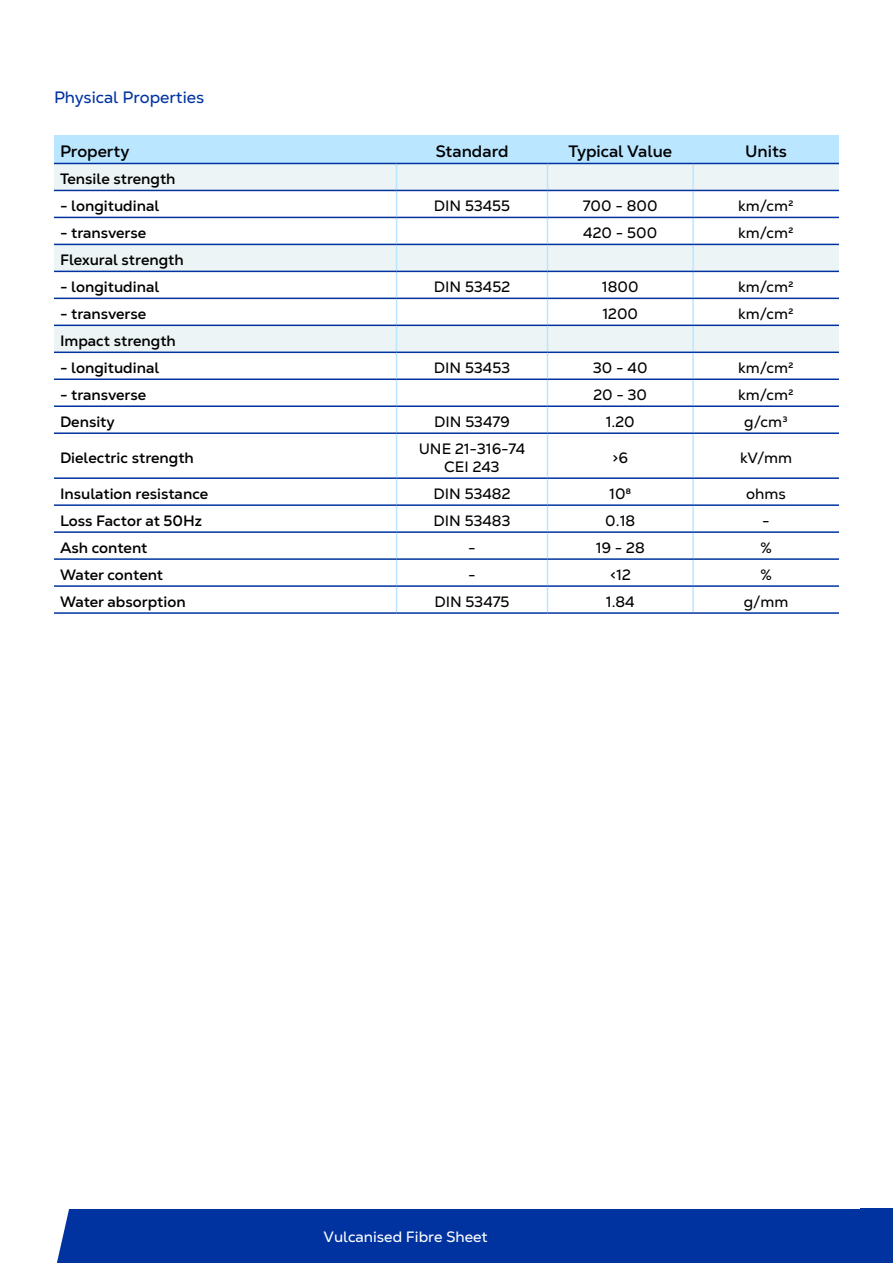
<style>
.page{position:relative;width:893px;height:1263px;background:#fff}
.page>*{position:absolute;margin:0;border:0;box-sizing:border-box;transform-origin:0 0}
.t1{font:700 16.5px "Nexa Text";color:#000}
.t2{font:16.5px "Nexa Text";color:#0033a0}
.t3{font:700 15px "Nexa Text";color:#000}
.t4{font:15px "Nexa Text";color:#000}
.t5{font:15px "Nexa Text";color:#fff}
</style>
<div class="page">
<div style="left:57px;top:1209px;width:804px;height:54px;background:#0033a0"></div>
<div style="left:861px;top:1209px;width:32px;height:54px;background:#0033a0"></div>
<svg style="left:54px;top:135px;width:785px;height:297px"></svg>
<hr style="left:692px;top:407px;width:2px;height:25px;background:#bae6ff">
<hr style="left:396px;top:434px;width:1px;height:43px;background:#bae6ff">
<hr style="left:547px;top:434px;width:1px;height:43px;background:#bae6ff">
<hr style="left:692px;top:434px;width:2px;height:43px;background:#bae6ff">
<hr style="left:692px;top:479px;width:2px;height:25px;background:#bae6ff">
<hr style="left:692px;top:506px;width:2px;height:25px;background:#bae6ff">
<hr style="left:692px;top:533px;width:2px;height:25px;background:#bae6ff">
<hr style="left:692px;top:560px;width:2px;height:25px;background:#bae6ff">
<svg style="left:396px;top:479px;width:1px;height:133px"></svg>
<svg style="left:547px;top:479px;width:1px;height:133px"></svg>
<hr style="left:692px;top:587px;width:2px;height:25px;background:#bae6ff">
<hr style="left:54px;top:163px;width:342px;height:1px;background:#0033a0">
<hr style="left:396px;top:163px;width:151px;height:1px;background:#0033a0">
<hr style="left:547px;top:163px;width:146px;height:1px;background:#0033a0">
<hr style="left:693px;top:163px;width:146px;height:1px;background:#0033a0">
<hr style="left:54px;top:190px;width:342px;height:1px;background:#0033a0">
<hr style="left:396px;top:190px;width:151px;height:1px;background:#0033a0">
<hr style="left:547px;top:190px;width:146px;height:1px;background:#0033a0">
<hr style="left:693px;top:190px;width:146px;height:1px;background:#0033a0">
<hr style="left:54px;top:217px;width:342px;height:1px;background:#0033a0">
<hr style="left:396px;top:217px;width:151px;height:1px;background:#0033a0">
<hr style="left:547px;top:217px;width:146px;height:1px;background:#0033a0">
<hr style="left:693px;top:217px;width:146px;height:1px;background:#0033a0">
<hr style="left:54px;top:244px;width:342px;height:1px;background:#0033a0">
<hr style="left:396px;top:244px;width:151px;height:1px;background:#0033a0">
<hr style="left:547px;top:244px;width:146px;height:1px;background:#0033a0">
<hr style="left:693px;top:244px;width:146px;height:1px;background:#0033a0">
<hr style="left:54px;top:271px;width:342px;height:1px;background:#0033a0">
<hr style="left:396px;top:271px;width:151px;height:1px;background:#0033a0">
<hr style="left:547px;top:271px;width:146px;height:1px;background:#0033a0">
<hr style="left:693px;top:271px;width:146px;height:1px;background:#0033a0">
<hr style="left:54px;top:298px;width:342px;height:1px;background:#0033a0">
<hr style="left:396px;top:298px;width:151px;height:1px;background:#0033a0">
<hr style="left:547px;top:298px;width:146px;height:1px;background:#0033a0">
<hr style="left:693px;top:298px;width:146px;height:1px;background:#0033a0">
<hr style="left:54px;top:325px;width:342px;height:1px;background:#0033a0">
<hr style="left:396px;top:325px;width:151px;height:1px;background:#0033a0">
<hr style="left:547px;top:325px;width:146px;height:1px;background:#0033a0">
<hr style="left:693px;top:325px;width:146px;height:1px;background:#0033a0">
<hr style="left:54px;top:352px;width:342px;height:1px;background:#0033a0">
<hr style="left:396px;top:352px;width:151px;height:1px;background:#0033a0">
<hr style="left:547px;top:352px;width:146px;height:1px;background:#0033a0">
<hr style="left:693px;top:352px;width:146px;height:1px;background:#0033a0">
<hr style="left:54px;top:378px;width:342px;height:2px;background:#0033a0">
<hr style="left:396px;top:378px;width:151px;height:2px;background:#0033a0">
<hr style="left:547px;top:378px;width:146px;height:2px;background:#0033a0">
<hr style="left:693px;top:378px;width:146px;height:2px;background:#0033a0">
<hr style="left:54px;top:405px;width:342px;height:2px;background:#0033a0">
<hr style="left:396px;top:405px;width:151px;height:2px;background:#0033a0">
<hr style="left:547px;top:405px;width:146px;height:2px;background:#0033a0">
<hr style="left:693px;top:405px;width:146px;height:2px;background:#0033a0">
<hr style="left:54px;top:432px;width:342px;height:2px;background:#0033a0">
<hr style="left:396px;top:432px;width:151px;height:2px;background:#0033a0">
<hr style="left:547px;top:432px;width:146px;height:2px;background:#0033a0">
<hr style="left:693px;top:432px;width:146px;height:2px;background:#0033a0">
<hr style="left:54px;top:477px;width:342px;height:2px;background:#0033a0">
<hr style="left:396px;top:477px;width:151px;height:2px;background:#0033a0">
<hr style="left:547px;top:477px;width:146px;height:2px;background:#0033a0">
<hr style="left:693px;top:477px;width:146px;height:2px;background:#0033a0">
<hr style="left:54px;top:504px;width:342px;height:2px;background:#0033a0">
<hr style="left:396px;top:504px;width:151px;height:2px;background:#0033a0">
<hr style="left:547px;top:504px;width:146px;height:2px;background:#0033a0">
<hr style="left:693px;top:504px;width:146px;height:2px;background:#0033a0">
<hr style="left:54px;top:531px;width:342px;height:2px;background:#0033a0">
<hr style="left:396px;top:531px;width:151px;height:2px;background:#0033a0">
<hr style="left:547px;top:531px;width:146px;height:2px;background:#0033a0">
<hr style="left:693px;top:531px;width:146px;height:2px;background:#0033a0">
<hr style="left:54px;top:558px;width:342px;height:2px;background:#0033a0">
<hr style="left:396px;top:558px;width:151px;height:2px;background:#0033a0">
<hr style="left:547px;top:558px;width:146px;height:2px;background:#0033a0">
<hr style="left:693px;top:558px;width:146px;height:2px;background:#0033a0">
<hr style="left:54px;top:585px;width:342px;height:2px;background:#0033a0">
<hr style="left:396px;top:585px;width:151px;height:2px;background:#0033a0">
<hr style="left:547px;top:585px;width:146px;height:2px;background:#0033a0">
<hr style="left:693px;top:585px;width:146px;height:2px;background:#0033a0">
<hr style="left:54px;top:612px;width:342px;height:2px;background:#0033a0">
<hr style="left:396px;top:612px;width:151px;height:2px;background:#0033a0">
<hr style="left:547px;top:612px;width:146px;height:2px;background:#0033a0">
<hr style="left:693px;top:612px;width:146px;height:2px;background:#0033a0">
<p class="t2" style="left:54px;top:87px;width:152px">Physical Properties</p>
<p class="t1" style="left:60px;top:141px;width:71px">Property</p>
<p class="t1" style="left:435px;top:141px;width:75px">Standard</p>
<p class="t1" style="left:568px;top:141px;width:105px">Typical Value</p>
<p class="t1" style="left:745px;top:141px;width:43px">Units</p>
<p class="t3" style="left:60px;top:170px;width:117px">Tensile strength</p>
<p class="t3" style="left:60px;top:197px;width:101px">- longitudinal</p>
<p class="t4" style="left:434px;top:197px;width:78px">DIN 53455</p>
<p class="t4" style="left:583px;top:197px;width:76px">700 - 800</p>
<p class="t4" style="left:738px;top:197px;width:57px">km/cm2</p>
<p class="t3" style="left:60px;top:224px;width:88px">- transverse</p>
<p class="t4" style="left:583px;top:224px;width:76px">420 - 500</p>
<p class="t4" style="left:738px;top:224px;width:57px">km/cm2</p>
<p class="t3" style="left:60px;top:251px;width:125px">Flexural strength</p>
<p class="t3" style="left:60px;top:278px;width:101px">- longitudinal</p>
<p class="t4" style="left:434px;top:278px;width:78px">DIN 53452</p>
<p class="t4" style="left:602px;top:278px;width:38px">1800</p>
<p class="t4" style="left:738px;top:278px;width:57px">km/cm2</p>
<p class="t3" style="left:60px;top:305px;width:88px">- transverse</p>
<p class="t4" style="left:602px;top:305px;width:37px">1200</p>
<p class="t4" style="left:738px;top:305px;width:57px">km/cm2</p>
<p class="t3" style="left:60px;top:332px;width:117px">Impact strength</p>
<p class="t3" style="left:60px;top:359px;width:101px">- longitudinal</p>
<p class="t4" style="left:434px;top:359px;width:78px">DIN 53453</p>
<p class="t4" style="left:593px;top:359px;width:56px">30 - 40</p>
<p class="t4" style="left:738px;top:359px;width:57px">km/cm2</p>
<p class="t3" style="left:60px;top:385px;width:88px">- transverse</p>
<p class="t4" style="left:593px;top:386px;width:55px">20 - 30</p>
<p class="t4" style="left:738px;top:386px;width:57px">km/cm2</p>
<p class="t3" style="left:60px;top:412px;width:56px">Density</p>
<p class="t4" style="left:434px;top:413px;width:77px">DIN 53479</p>
<p class="t4" style="left:606px;top:413px;width:31px">1.20</p>
<p class="t4" style="left:744px;top:413px;width:45px">g/cm3</p>
<p class="t3" style="left:60px;top:448px;width:135px">Dielectric strength</p>
<p class="t4" style="left:419px;top:440px;width:108px">UNE 21-316-74</p>
<p class="t4" style="left:444px;top:458px;width:57px">CEI 243</p>
<p class="t4" style="left:613px;top:449px;width:17px">&gt;6</p>
<p class="t4" style="left:740px;top:449px;width:54px">kV/mm</p>
<p class="t3" style="left:60px;top:484px;width:150px">Insulation resistance</p>
<p class="t4" style="left:433px;top:485px;width:78px">DIN 53482</p>
<p class="t4" style="left:609px;top:485px;width:24px">108</p>
<p class="t4" style="left:746px;top:485px;width:41px">ohms</p>
<p class="t3" style="left:60px;top:511px;width:144px">Loss Factor at 50Hz</p>
<p class="t4" style="left:433px;top:512px;width:78px">DIN 53483</p>
<p class="t4" style="left:605px;top:512px;width:32px">0.18</p>
<p class="t4" style="left:762px;top:512px;width:9px">-</p>
<p class="t3" style="left:60px;top:538px;width:89px">Ash content</p>
<p class="t4" style="left:468px;top:538px;width:9px">-</p>
<p class="t4" style="left:596px;top:538px;width:51px">19 - 28</p>
<p class="t4" style="left:760px;top:538px;width:13px">%</p>
<p class="t3" style="left:60px;top:565px;width:105px">Water content</p>
<p class="t4" style="left:468px;top:565px;width:9px">-</p>
<p class="t4" style="left:610px;top:565px;width:22px">&lt;12</p>
<p class="t4" style="left:760px;top:565px;width:13px">%</p>
<p class="t3" style="left:60px;top:592px;width:127px">Water absorption</p>
<p class="t4" style="left:434px;top:592px;width:77px">DIN 53475</p>
<p class="t4" style="left:606px;top:592px;width:30px">1.84</p>
<p class="t4" style="left:744px;top:592px;width:46px">g/mm</p>
<p class="t5" style="left:324px;top:1228px;width:166px">Vulcanised Fibre Sheet</p>
</div>
